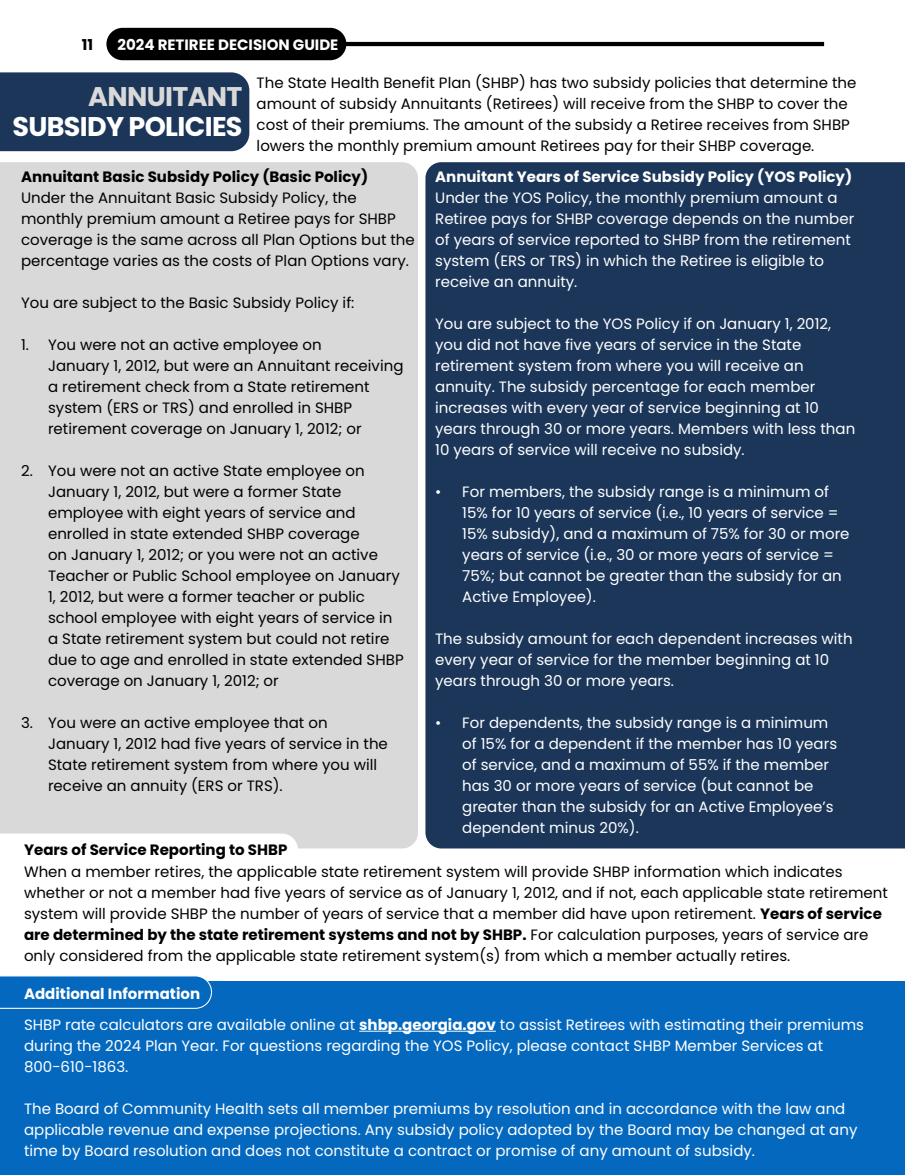
<style>
.page{position:relative;width:905px;height:1175px;background:#fff}
.page>*{position:absolute;margin:0;border:0;box-sizing:border-box;transform-origin:0 0}
.t1{font:700 27px "Poppins";letter-spacing:-.025em;color:#fff}
.t2{font:700 27px "Poppins";letter-spacing:-.025em;color:#d9d9d9}
.t3{font:15px/21px "Poppins";color:#000}
.t4{font:15px/21px "Poppins";color:#fff}
.t5{font:700 15px "Poppins";color:#fff}
.t6{font:700 15px "Poppins";color:#000}
.s1{font-weight:700}
</style>
<div class="page">
<div style="left:0;top:981px;width:904px;height:193px;background:#0468bf"></div>
<svg style="left:0;top:976px;width:212px;height:32px"></svg>
<div style="left:0;top:162px;width:418px;height:687px;background:#d9d9d9"></div>
<div style="left:425px;top:162px;width:479px;height:687px;background:#1b3659"></div>
<div style="left:106px;top:28px;width:240px;height:32px;background:#000;border-radius:16px"></div>
<div style="left:0;top:72px;width:249px;height:79px;background:#1b3659"></div>
<hr style="left:323px;top:42px;width:501px;height:4px;background:#000">
<hr style="left:359px;top:1030px;width:137px;height:1px;background:#fff">
<svg style="left:0;top:833px;width:298px;height:16px"></svg>
<p class="t6" style="left:82px;top:36px;width:13px">11</p>
<p class="t5" style="left:117px;top:36px;width:222px">2024 RETIREE DECISION GUIDE</p>
<p class="t3" style="left:256px;top:72px;width:601px">The State Health Benefit Plan (SHBP) has two subsidy policies that determine the amount of subsidy Annuitants (Retirees) will receive from the SHBP to cover the cost of their premiums. The amount of the subsidy a Retiree receives from SHBP lowers the monthly premium amount Retirees pay for their SHBP coverage.</p>
<p class="t6" style="left:21px;top:168px;width:348px">Annuitant Basic Subsidy Policy (Basic Policy)</p>
<p class="t3" style="left:21px;top:187px;width:395px">Under the Annuitant Basic Subsidy Policy, the monthly premium amount a Retiree pays for SHBP coverage is the same across all Plan Options but the percentage varies as the costs of Plan Options vary.</p>
<p class="t3" style="left:21px;top:292px;width:335px">You are subject to the Basic Subsidy Policy if:</p>
<p class="t3" style="left:48px;top:334px;width:357px;text-indent:-27px">1. You were not an active employee on<br>January 1, 2012, but were an Annuitant receiving a retirement check from a State retirement system (ERS or TRS) and enrolled in SHBP retirement coverage on January 1, 2012; or</p>
<p class="t3" style="left:48px;top:460px;width:357px;text-indent:-27px">2. You were not an active State employee on January 1, 2012, but were a former State employee with eight years of service and enrolled in state extended SHBP coverage<br>on January 1, 2012; or you were not an active Teacher or Public School employee on January 1, 2012, but were a former teacher or public school employee with eight years of service in a State retirement system but could not retire due to age and enrolled in state extended SHBP coverage on January 1, 2012; or</p>
<p class="t3" style="left:48px;top:712px;width:341px;text-indent:-27px">3. You were an active employee that on January 1, 2012 had five years of service in the State retirement system from where you will receive an annuity (ERS or TRS).</p>
<h1 class="t2" style="left:88px;top:81px;width:156px">ANNUITANT</h1>
<h1 class="t1" style="left:12px;top:111px;width:232px">SUBSIDY POLICIES</h1>
<p class="t5" style="left:435px;top:168px;width:418px">Annuitant Years of Service Subsidy Policy (YOS Policy)</p>
<p class="t4" style="left:435px;top:187px;width:420px">Under the YOS Policy, the monthly premium amount a Retiree pays for SHBP coverage depends on the number of years of service reported to SHBP from the retirement system (ERS or TRS) in which the Retiree is eligible to receive an annuity.</p>
<p class="t4" style="left:435px;top:313px;width:421px">You are subject to the YOS Policy if on January 1, 2012, you did not have five years of service in the State retirement system from where you will receive an annuity. The subsidy percentage for each member increases with every year of service beginning at 10 years through 30 or more years. Members with less than 10 years of service will receive no subsidy.</p>
<p class="t4" style="left:462px;top:481px;width:389px;text-indent:-27px">• For members, the subsidy range is a minimum of 15% for 10 years of service (i.e., 10 years of service = 15% subsidy), and a maximum of 75% for 30 or more years of service (i.e., 30 or more years of service = 75%; but cannot be greater than the subsidy for an Active Employee).</p>
<p class="t4" style="left:435px;top:628px;width:419px">The subsidy amount for each dependent increases with every year of service for the member beginning at 10 years through 30 or more years.</p>
<p class="t4" style="left:462px;top:712px;width:376px;text-indent:-27px">• For dependents, the subsidy range is a minimum of 15% for a dependent if the member has 10 years of service, and a maximum of 55% if the member has 30 or more years of service (but cannot be greater than the subsidy for an Active Employee’s dependent minus 20%).</p>
<p class="t6" style="left:24px;top:840px;width:265px">Years of Service Reporting to SHBP</p>
<p class="t3" style="left:24px;top:861px;width:865px">When a member retires, the applicable state retirement system will provide SHBP information which indicates whether or not a member had five years of service as of January 1, 2012, and if not, each applicable state retirement system will provide SHBP the number of years of service that a member did have upon retirement. <span class="s1">Years of service are determined by the state retirement systems and not by SHBP.</span> For calculation purposes, years of service are only considered from the applicable state retirement system(s) from which a member actually retires.</p>
<p class="t5" style="left:24px;top:984px;width:177px">Additional Information</p>
<p class="t4" style="left:24px;top:1014px;width:841px">SHBP rate calculators are available online at <span class="s1">shbp.georgia.gov</span> to assist Retirees with estimating their premiums during the 2024 Plan Year. For questions regarding the YOS Policy, please contact SHBP Member Services at<br>800-610-1863.</p>
<p class="t4" style="left:24px;top:1098px;width:835px">The Board of Community Health sets all member premiums by resolution and in accordance with the law and applicable revenue and expense projections. Any subsidy policy adopted by the Board may be changed at any time by Board resolution and does not constitute a contract or promise of any amount of subsidy.</p>
</div>
